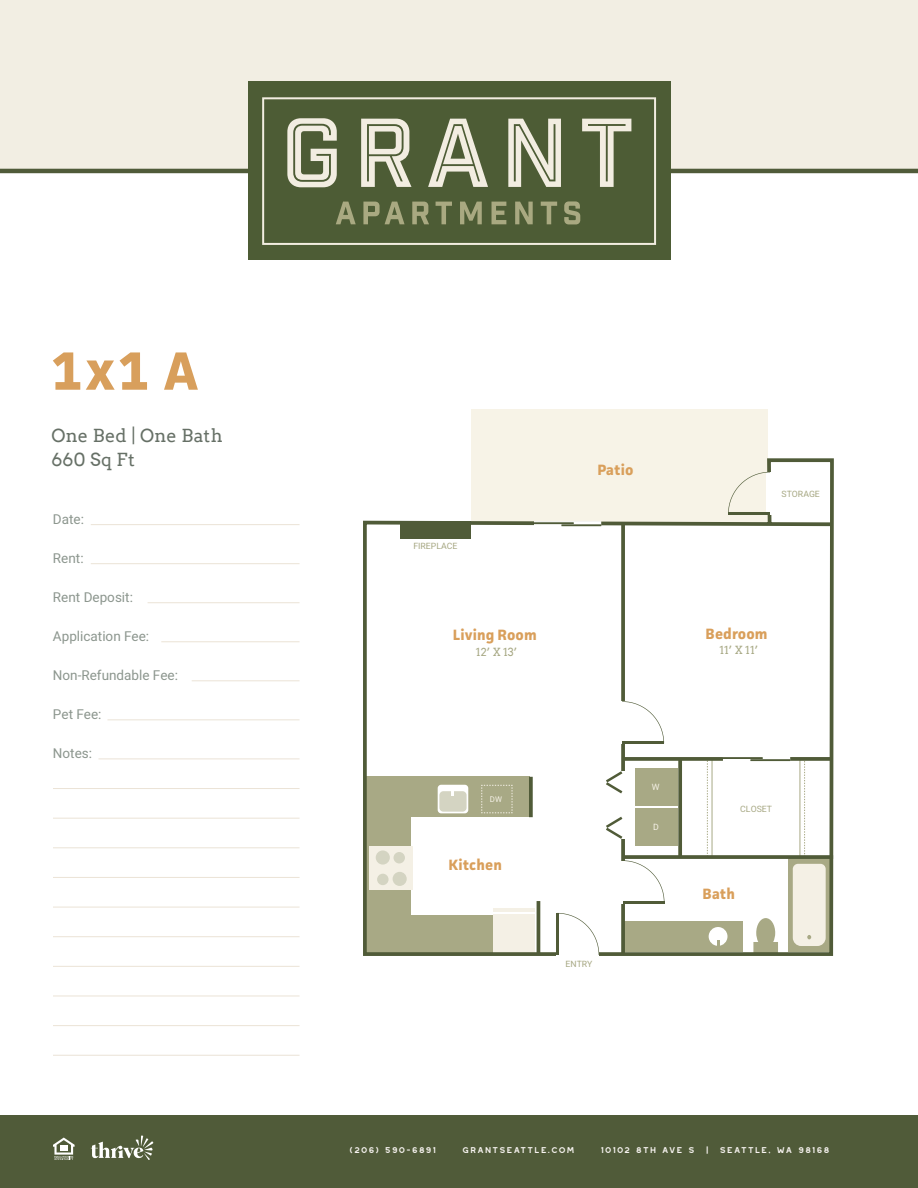
<style>
.page{position:relative;width:918px;height:1188px;background:#fff}
.page>*{position:absolute;margin:0;border:0;box-sizing:border-box;transform-origin:0 0}
.t1{font:700 54px "Facit";color:#d89f5c}
.Subheader{font:18px/24px "Arvo";letter-spacing:.02em;color:#667066}
.t2{font:700 15px "Facit";letter-spacing:.01em;color:#d99f5b}
.t3{font:13.5px "Heebo";color:#8c968e}
.t4{font:11.25px "Arvo";color:#a8a985}
.t5{font:10.5px "Westmount";color:#f8f4f1}
.t6{font:8.7px "Heebo";color:#a8a985}
.t7{font:8.7px "Heebo";color:#f4f0e5}
.t8{font:7.8px "Heebo";color:#f4f0e5}
</style>
<div class="page">
<div style="left:0;top:1115px;width:918px;height:73px;background:#505b39"></div>
<svg style="left:91px;top:1136px;width:62px;height:24px"></svg>
<div style="left:0;top:0;width:918px;height:170px;background:#f2eee3"></div>
<hr style="left:91px;top:524px;width:209px;height:1px;background:#ebe3d6">
<hr style="left:91px;top:563px;width:209px;height:1px;background:#ebe3d6">
<hr style="left:148px;top:602px;width:152px;height:1px;background:#ebe3d6">
<hr style="left:161px;top:641px;width:139px;height:1px;background:#ebe3d6">
<hr style="left:192px;top:680px;width:108px;height:1px;background:#ebe3d6">
<hr style="left:107px;top:719px;width:193px;height:1px;background:#ebe3d6">
<hr style="left:98px;top:759px;width:202px;height:1px;background:#ebe3d6">
<hr style="left:53px;top:788px;width:247px;height:1px;background:#ebe3d6">
<hr style="left:53px;top:907px;width:247px;height:1px;background:#ebe3d6">
<hr style="left:53px;top:1025px;width:247px;height:1px;background:#ebe3d6">
<hr style="left:53px;top:847px;width:247px;height:1px;background:#ebe3d6">
<hr style="left:53px;top:966px;width:247px;height:1px;background:#ebe3d6">
<hr style="left:53px;top:818px;width:247px;height:1px;background:#ebe3d6">
<hr style="left:53px;top:936px;width:247px;height:1px;background:#ebe3d6">
<hr style="left:53px;top:1055px;width:247px;height:1px;background:#ebe3d6">
<hr style="left:53px;top:877px;width:247px;height:1px;background:#ebe3d6">
<hr style="left:53px;top:996px;width:247px;height:1px;background:#ebe3d6">
<hr style="left:0;top:169px;width:918px;height:4px;background:#505b39">
<div style="left:248px;top:81px;width:422px;height:178px;background:#4d5c35"></div>
<svg style="left:262px;top:97px;width:394px;height:148px"></svg>
<svg style="left:287px;top:118px;width:50px;height:69px"></svg>
<svg style="left:361px;top:119px;width:51px;height:68px"></svg>
<svg style="left:428px;top:119px;width:60px;height:68px"></svg>
<svg style="left:508px;top:119px;width:53px;height:68px"></svg>
<svg style="left:582px;top:119px;width:49px;height:68px"></svg>
<svg style="left:336px;top:202px;width:20px;height:22px"></svg>
<svg style="left:363px;top:202px;width:42px;height:22px"></svg>
<svg style="left:412px;top:202px;width:17px;height:22px"></svg>
<svg style="left:436px;top:202px;width:16px;height:22px"></svg>
<svg style="left:460px;top:202px;width:22px;height:22px"></svg>
<svg style="left:492px;top:202px;width:14px;height:22px"></svg>
<svg style="left:515px;top:202px;width:18px;height:22px"></svg>
<svg style="left:541px;top:202px;width:16px;height:22px"></svg>
<svg style="left:564px;top:201px;width:16px;height:23px"></svg>
<svg style="left:53px;top:1138px;width:22px;height:22px"></svg>
<div style="left:471px;top:409px;width:297px;height:113px;background:#f7f3e7"></div>
<svg style="left:363px;top:458px;width:471px;height:498px"></svg>
<svg style="left:625px;top:757px;width:206px;height:4px"></svg>
<svg style="left:625px;top:855px;width:208px;height:4px"></svg>
<svg style="left:621px;top:523px;width:4px;height:431px"></svg>
<svg style="left:678px;top:759px;width:4px;height:98px"></svg>
<hr style="left:537px;top:901px;width:3px;height:53px;background:#505b38">
<div style="left:400px;top:521px;width:71px;height:18px;background:#505b38"></div>
<svg style="left:529px;top:777px;width:4px;height:40px"></svg>
<div style="left:620px;top:702px;width:6px;height:42px;background:#fff"></div>
<svg style="left:622px;top:701px;width:42px;height:42px"></svg>
<hr style="left:623px;top:742px;width:41px;height:2px;background:#505b38">
<div style="left:621px;top:861px;width:6px;height:42px;background:#fff"></div>
<svg style="left:623px;top:860px;width:41px;height:41px"></svg>
<hr style="left:623px;top:901px;width:41px;height:2px;background:#505b38">
<div style="left:556px;top:951px;width:43px;height:6px;background:#fff"></div>
<svg style="left:557px;top:913px;width:42px;height:42px"></svg>
<hr style="left:556px;top:913px;width:3px;height:41px;background:#505b38">
<div style="left:766px;top:472px;width:6px;height:43px;background:#fff"></div>
<svg style="left:728px;top:472px;width:42px;height:42px"></svg>
<hr style="left:728px;top:512px;width:41px;height:3px;background:#505b38">
<div style="left:619px;top:771px;width:6px;height:68px;background:#fff"></div>
<svg style="left:603px;top:769px;width:22px;height:27px"></svg>
<svg style="left:603px;top:814px;width:22px;height:27px"></svg>
<div style="left:723px;top:756px;width:67px;height:6px;background:#fff"></div>
<hr style="left:723px;top:757px;width:40px;height:2px;background:#505b38">
<hr style="left:750px;top:759px;width:40px;height:2px;background:#505b38">
<svg style="left:534px;top:521px;width:67px;height:6px"></svg>
<hr style="left:534px;top:522px;width:40px;height:2px;background:#505b38">
<hr style="left:561px;top:524px;width:40px;height:2px;background:#505b38">
<p class="t1" style="left:51px;top:337px;width:148px">1X1 A</p>
<p class="Subheader" style="left:51px;top:424px;width:173px">One Bed | One Bath<br>660 Sq Ft</p>
<p class="t3" style="left:53px;top:510px;width:33px">Date:</p>
<p class="t3" style="left:53px;top:549px;width:32px">Rent:</p>
<p class="t3" style="left:53px;top:588px;width:81px">Rent Deposit:</p>
<p class="t3" style="left:53px;top:627px;width:98px">Application Fee:</p>
<p class="t3" style="left:53px;top:666px;width:127px">Non-Refundable Fee:</p>
<p class="t3" style="left:53px;top:705px;width:50px">Pet Fee:</p>
<p class="t3" style="left:53px;top:744px;width:41px">Notes:</p>
<p class="t6" style="left:413px;top:540px;width:46px">FIREPLACE</p>
<p class="t2" style="left:597px;top:460px;width:38px">Patio</p>
<p class="t6" style="left:782px;top:488px;width:40px">STORAGE</p>
<p class="t2" style="left:453px;top:626px;width:85px">Living Room</p>
<p class="t2" style="left:706px;top:624px;width:64px">Bedroom</p>
<p class="t4" style="left:476px;top:645px;width:43px">12’ X 13’</p>
<p class="t4" style="left:719px;top:643px;width:40px">11’ X 11’</p>
<p class="t8" style="left:490px;top:794px;width:14px">DW</p>
<p class="t2" style="left:449px;top:856px;width:55px">Kitchen</p>
<p class="t6" style="left:566px;top:958px;width:29px">ENTRY</p>
<p class="t7" style="left:652px;top:781px;width:9px">W</p>
<p class="t7" style="left:653px;top:821px;width:7px">D</p>
<p class="t6" style="left:740px;top:803px;width:33px">CLOSET</p>
<p class="t2" style="left:703px;top:884px;width:34px">Bath</p>
<p class="t5" style="left:349px;top:1144px;width:89px">(206) 590-6891</p>
<p class="t5" style="left:462px;top:1144px;width:115px">GRANTSEATTLE.COM</p>
<p class="t5" style="left:600px;top:1144px;width:231px">10102 8TH AVE S | SEATTLE, WA 98168</p>
</div>
